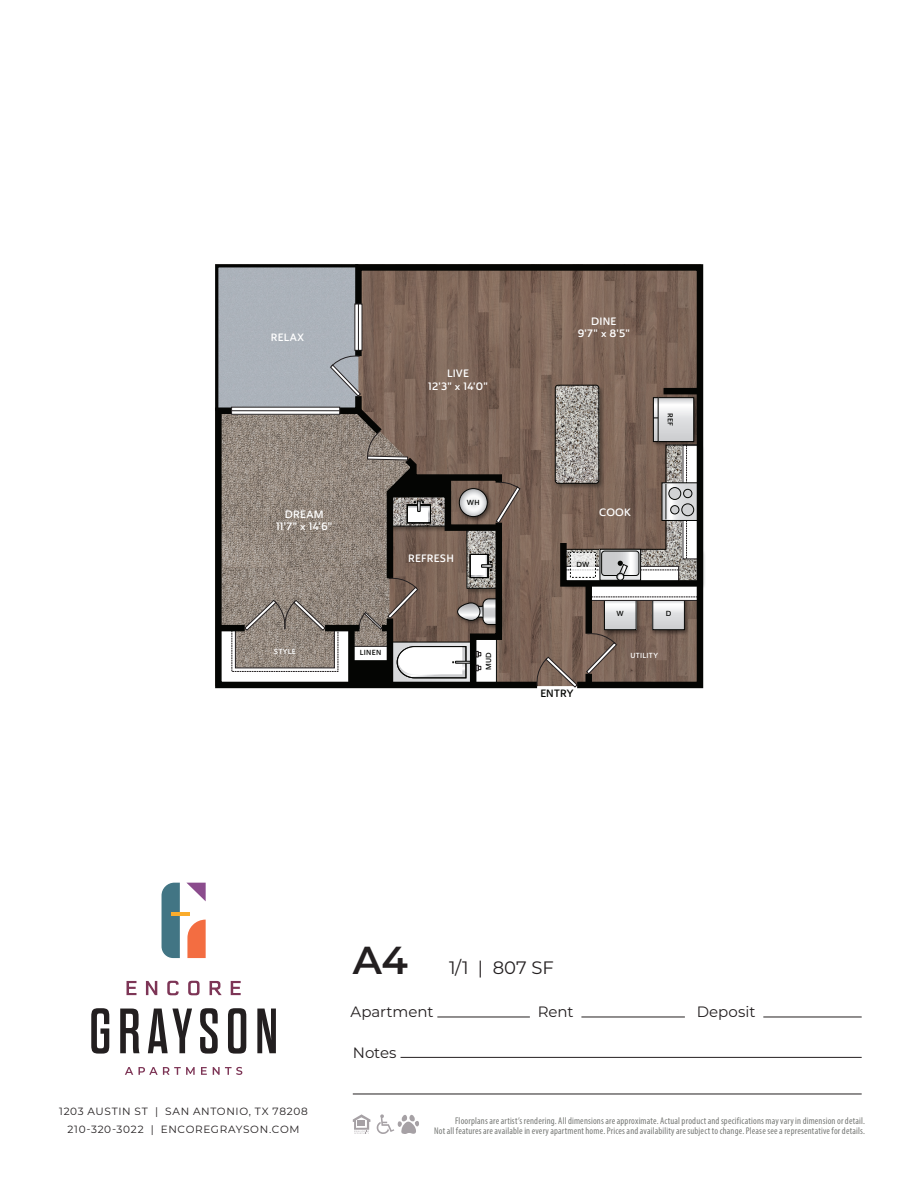
<style>
.page{position:relative;width:918px;height:1188px;background:#fff}
.page>*{position:absolute;margin:0;border:0;box-sizing:border-box;transform-origin:0 0}
.t1{font:18px "Montserrat";color:#231f20}
.t2{font:15px "Montserrat";color:#231f20}
.t3{font:10.65px/12.8px "Ainslie Sans Nor Dem";letter-spacing:.015em;color:#fff;text-align:center}
.t4{font:10.5px/18px "Montserrat";letter-spacing:.065em;color:#231f20;text-align:center}
.t5{font:10.5px "Ainslie Sans Nor Dem";letter-spacing:.015em;color:#040503}
.t6{font:10.5px "Ainslie Sans Nor Dem";letter-spacing:.035em;color:#fff}
.t7{font:condensed 9.75px/10.5px "Myriad Pro";letter-spacing:.015em;color:#777976;text-align:right}
.t8{font:7.35px "Ainslie Sans Nor Dem";letter-spacing:.03em;color:#040503}
.t9{font:7.35px "Ainslie Sans Nor Dem";letter-spacing:.035em;color:#fff}
.s1{font-weight:600;font-size:39px}
</style>
<div class="page">
<svg style="left:127px;top:981px;width:9px;height:14px"></svg>
<svg style="left:146px;top:981px;width:11px;height:14px"></svg>
<svg style="left:167px;top:981px;width:12px;height:14px"></svg>
<svg style="left:188px;top:981px;width:12px;height:14px"></svg>
<svg style="left:210px;top:981px;width:12px;height:14px"></svg>
<svg style="left:231px;top:981px;width:10px;height:14px"></svg>
<svg style="left:125px;top:1067px;width:70px;height:8px"></svg>
<svg style="left:201px;top:1067px;width:6px;height:8px"></svg>
<svg style="left:213px;top:1067px;width:29px;height:8px"></svg>
<svg style="left:91px;top:1008px;width:18px;height:46px"></svg>
<svg style="left:120px;top:1009px;width:20px;height:44px"></svg>
<svg style="left:148px;top:1009px;width:44px;height:44px"></svg>
<svg style="left:200px;top:1008px;width:18px;height:46px"></svg>
<svg style="left:228px;top:1008px;width:18px;height:46px"></svg>
<svg style="left:257px;top:1009px;width:19px;height:44px"></svg>
<svg style="left:162px;top:883px;width:18px;height:75px"></svg>
<svg style="left:187px;top:920px;width:19px;height:38px"></svg>
<svg style="left:187px;top:883px;width:19px;height:18px"></svg>
<hr style="left:171px;top:912px;width:18px;height:3px;background:#faac2c">
<hr style="left:401px;top:1057px;width:461px;height:1px;background:#231f20">
<hr style="left:353px;top:1094px;width:509px;height:1px;background:#231f20">
<hr style="left:437px;top:1017px;width:93px;height:1px;background:#231f20">
<hr style="left:581px;top:1017px;width:104px;height:1px;background:#231f20">
<hr style="left:763px;top:1017px;width:99px;height:1px;background:#231f20">
<svg style="left:353px;top:1114px;width:17px;height:20px"></svg>
<svg style="left:376px;top:1114px;width:43px;height:20px"></svg>
<svg style="left:521px;top:264px;width:183px;height:425px;background:#7e6c62"></svg>
<svg style="left:521px;top:404px;width:23px;height:285px;background:#796154"></svg>
<svg style="left:557px;top:444px;width:148px;height:146px;background:#8b8079"></svg>
<div style="left:586px;top:583px;width:6px;height:51px;background:#040503"></div>
<div style="left:586px;top:674px;width:6px;height:11px;background:#040503"></div>
<div style="left:664px;top:388px;width:36px;height:6px;background:#040503"></div>
<svg style="left:535px;top:656px;width:43px;height:32px"></svg>
<svg style="left:586px;top:632px;width:31px;height:43px"></svg>
<svg style="left:215px;top:264px;width:306px;height:425px;background:#857b74"></svg>
<p class="t6" style="left:271px;top:331px;width:35px">RELAX</p>
<p class="t3" style="left:428px;top:367px;width:61px">LIVE<br>12'3" x 14'0"</p>
<p class="t3" style="left:276px;top:508px;width:58px">DREAM<br>11'7" x 14'6"</p>
<p class="t8" style="left:467px;top:497px;width:14px">WH</p>
<p class="t3" style="left:408px;top:552px;width:47px">REFRESH</p>
<p class="t9" style="left:274px;top:647px;width:24px">STYLE</p>
<p class="t8" style="left:360px;top:648px;width:23px">LINEN</p>
<p class="t8" style="left:484px;top:670px;width:19px;rotate:-90deg">MUD</p>
<p class="t3" style="left:578px;top:315px;width:54px">DINE<br>9'7" x 8'5"</p>
<p class="t3" style="left:599px;top:506px;width:33px">COOK</p>
<p class="t8" style="left:576px;top:560px;width:14px">DW</p>
<p class="t8" style="left:675px;top:413px;width:14px;rotate:90deg">REF</p>
<p class="t8" style="left:617px;top:609px;width:9px">W</p>
<p class="t8" style="left:666px;top:609px;width:7px">D</p>
<p class="t5" style="left:540px;top:687px;width:35px">ENTRY</p>
<p class="t9" style="left:631px;top:651px;width:29px">UTILITY</p>
<p class="t4" style="left:59px;top:1102px;width:250px">1203 AUSTIN ST | SAN ANTONIO, TX 78208<br>210-320-3022 | ENCOREGRAYSON.COM</p>
<h1 class="t1" style="left:353px;top:955px;width:203px"><span class="s1">A4</span> 1/1 | 807 SF</h1>
<h2 class="t2" style="left:350px;top:1002px;width:84px">Apartment</h2>
<h2 class="t2" style="left:538px;top:1002px;width:37px">Rent</h2>
<h2 class="t2" style="left:697px;top:1002px;width:60px">Deposit</h2>
<h2 class="t2" style="left:353px;top:1042px;width:45px">Notes</h2>
<p class="t7" style="left:434px;top:1115px;width:432px">Floorplans are artist’s rendering. All dimensions are approximate. Actual product and specifications may vary in dimension or detail.<br>Not all features are available in every apartment home. Prices and availability are subject to change. Please see a representative for details.</p>
</div>
